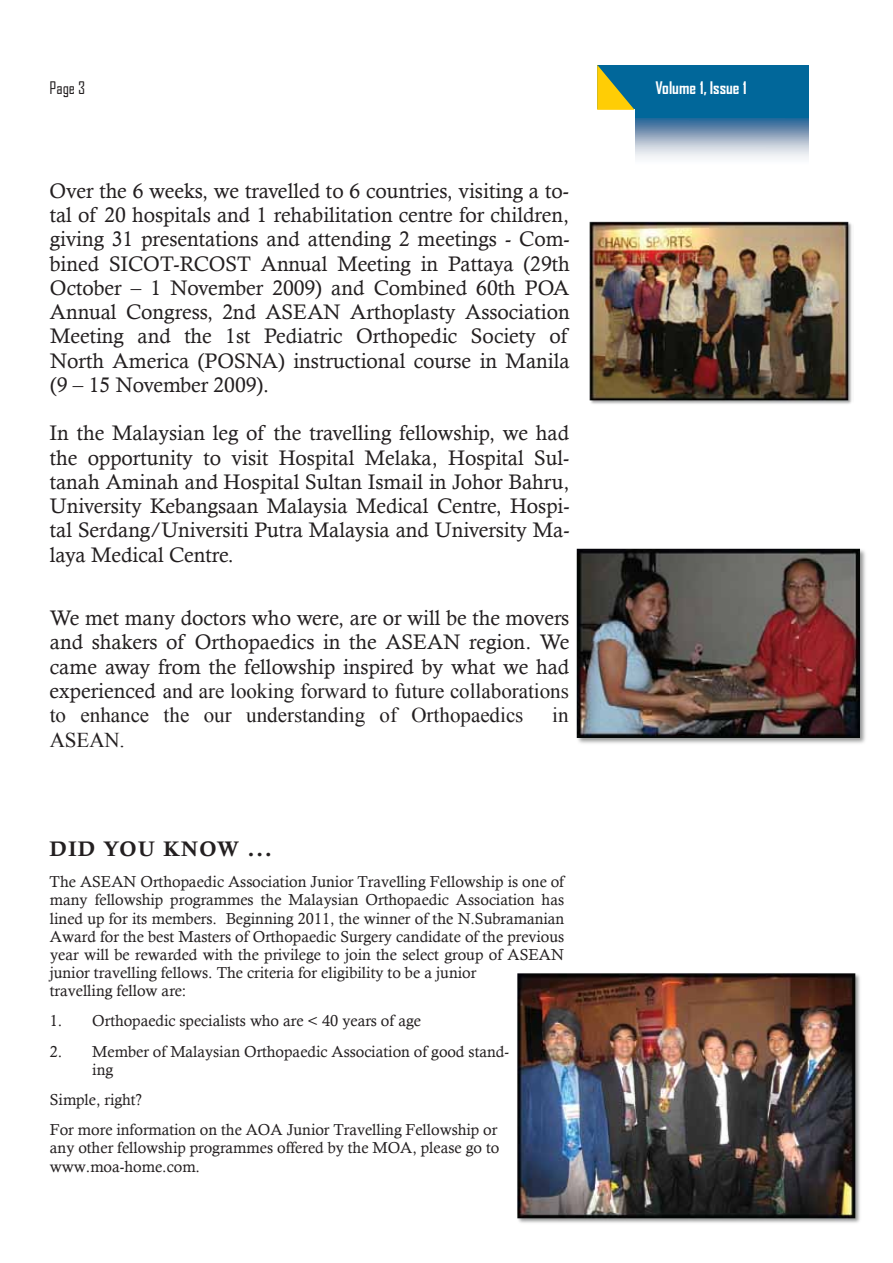
<style>
.page{position:relative;width:893px;height:1263px;background:#fff}
.page>*{position:absolute;margin:0;border:0;box-sizing:border-box;transform-origin:0 0}
.t1{font:21px/24.3px "Calisto";color:#231f20;text-align:justify}
.t2{font:21px/24.2px "Times New Roman";color:#231f20}
.t3{font:21px "Calis MT Bol";letter-spacing:.065em;color:#231f20}
.t4{font:700 16.5px "Agency FB";color:#fff}
.t5{font:16.5px "Agency FB";color:#231f20}
.t6{font:15.9px/18.1px "Calisto";color:#231f20}
.s1{font-family:"Calisto"}
</style>
<div class="page">
<svg style="left:635px;top:117px;width:174px;height:41px;background:#94adc5"></svg>
<div style="left:597px;top:65px;width:212px;height:52px;background:#01679a"></div>
<div style="left:597px;top:110px;width:37px;height:58px;background:#fff"></div>
<svg style="left:597px;top:65px;width:37px;height:45px"></svg>
<img style="left:589px;top:221px;width:263px;height:183px">
<img style="left:517px;top:973px;width:343px;height:250px">
<img style="left:576px;top:548px;width:290px;height:196px">
<p class="t5" style="left:50px;top:77px;width:37px">Page 3</p>
<p class="t4" style="left:655px;top:78px;width:93px">Volume 1, Issue 1</p>
<p class="t1" style="left:50px;top:178px;width:522px;text-align:left">Over the 6 weeks, we travelled to 6 countries, visiting a to&shy;tal of 20 hospitals and 1 rehabilitation centre for children, giving 31 presentations and attending 2 meetings - Com&shy;bined SICOT-RCOST Annual Meeting in Pattaya (29th October – 1 November 2009) and Combined 60th POA Annual Congress, 2nd ASEAN Arthoplasty Association Meeting and the 1st Pediatric Orthopedic Society of North America (POSNA) instructional course in Manila (9 – 15 November 2009).</p>
<p class="t1" style="left:50px;top:421px;width:521px">In the Malaysian leg of the travelling fellowship, we had the opportunity to visit Hospital Melaka, Hospital Sul&shy;tanah Aminah and Hospital Sultan Ismail in Johor Bahru, University Kebangsaan Malaysia Medical Centre, Hospi&shy;tal Serdang/Universiti Putra Malaysia and University Ma&shy;laya Medical Centre.</p>
<p class="t1" style="left:50px;top:606px;width:521px">We met many doctors who were, are or will be the movers and shakers of Orthopaedics in the ASEAN region. We came away from the fellowship inspired by what we had</p>
<p class="t2" style="left:50px;top:678px;width:521px"><span class="s1">experienced</span> and are looking forward to future collaborations to enhance the our understanding of Orthopaedics</p>
<p class="t2" style="left:552px;top:702px;width:18px">in</p>
<p class="t2" style="left:50px;top:727px;width:77px">ASEAN.</p>
<p class="t3" style="left:50px;top:836px;width:224px">DID YOU KNOW ...</p>
<p class="t6" style="left:50px;top:873px;width:516px">The ASEAN Orthopaedic Association Junior Travelling Fellowship is one of many fellowship programmes the Malaysian Orthopaedic Association has lined up for its members. Beginning 2011, the winner of the N.Subramanian Award for the best Masters of Orthopaedic Surgery candidate of the previous year will be rewarded with the privilege to join the select group of ASEAN junior travelling fellows. The criteria for eligibility to be a junior<br>travelling fellow are:</p>
<p class="t6" style="left:50px;top:1012px;width:373px">1. Orthopaedic specialists who are &lt; 40 years of age</p>
<p class="t6" style="left:92px;top:1042px;width:418px;text-indent:-43px">2. Member of Malaysian Orthopaedic Association of good stand&shy;ing</p>
<p class="t6" style="left:50px;top:1084px;width:449px;line-height:30px">Simple, right?<br>For more information on the AOA Junior Travelling Fellowship or</p>
<p class="t6" style="left:50px;top:1139px;width:451px">any other fellowship programmes offered by the MOA, please go to www.moa-home.com.</p>
</div>
